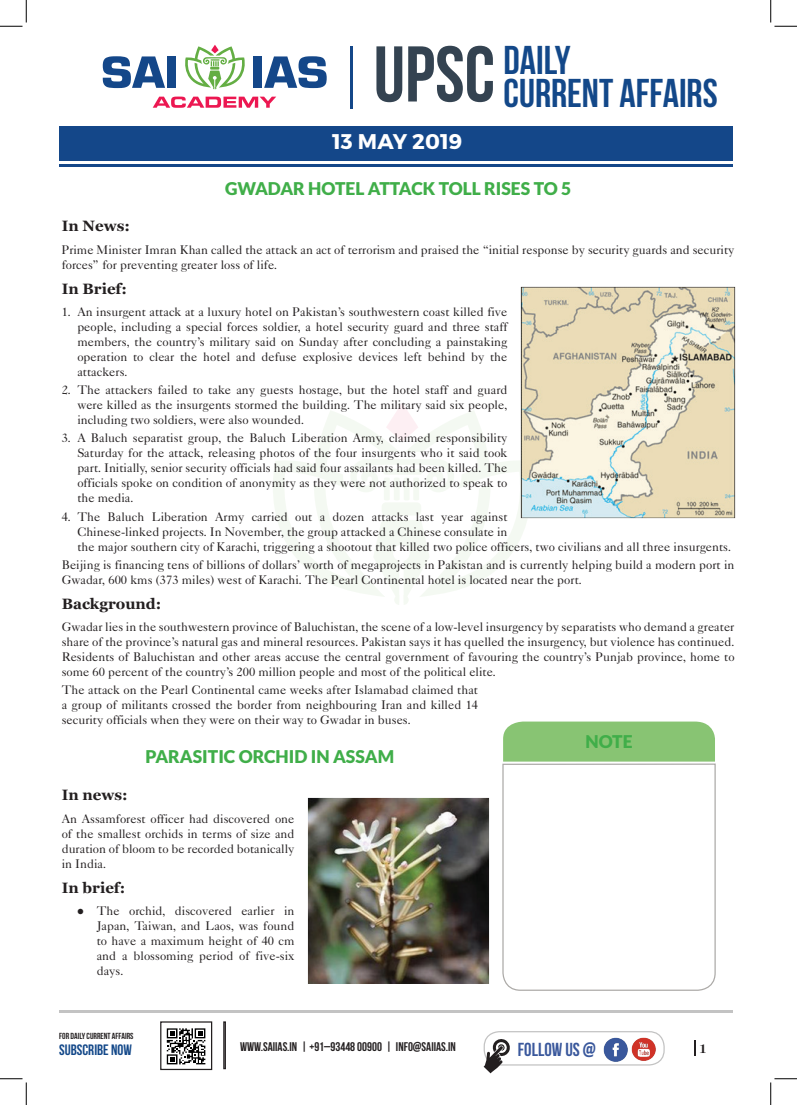
<style>
.page{position:relative;width:797px;height:1105px;background:#fff}
.page>*{position:absolute;margin:0;border:0;box-sizing:border-box;transform-origin:0 0}
.t1{font:700 40px/33px "Bebas Neue";color:#134889}
.t2{font:700 21.25px "Montserrat";color:#fff}
.t3{font:700 18.75px "Bebas Neue";color:#3a589c}
.t4{font:900 17.5px "Lato";color:#40ae49}
.t5{font:700 15px "Georgia";color:#231f20}
.t6{font:700 15px "Bebas Neue";color:#134889}
.t7{font:12.5px/15px "Caslon Five Forty LT";color:#231f20;text-align:justify}
.t8{font:700 12.5px "Bebas Neue";color:#231f20}
.t9{font:700 11.25px "Caslon";color:#231f20}
.t10{font:700 8.75px "Bebas Neue";color:#231f20}
.s1{font-size:78.75px;color:#344351}
.s2{font-family:"Georgia";font-weight:700}
</style>
<div class="page">
<hr style="left:59px;top:1010px;width:673px;height:3px;background:#c3c3c3">
<svg style="left:103px;top:56px;width:62px;height:32px"></svg>
<div style="left:167px;top:56px;width:9px;height:32px;background:#144789"></div>
<div style="left:253px;top:56px;width:9px;height:32px;background:#144789"></div>
<svg style="left:264px;top:56px;width:63px;height:32px"></svg>
<svg style="left:153px;top:97px;width:123px;height:11px"></svg>
<svg style="left:185px;top:45px;width:60px;height:44px"></svg>
<hr style="left:350px;top:46px;width:2px;height:63px;background:#144789">
<hr style="left:59px;top:164px;width:673px;height:3px;background:#144789">
<div style="left:59px;top:126px;width:673px;height:35px;background:#144789"></div>
<svg style="left:503px;top:721px;width:212px;height:41px;background:#8cc678"></svg>
<svg style="left:502px;top:763px;width:214px;height:228px"></svg>
<svg style="left:694px;top:1041px;width:2px;height:15px"></svg>
<svg style="left:166px;top:1028px;width:40px;height:37px"></svg>
<div style="left:160px;top:1021px;width:52px;height:49px;border:1px solid #231f20"></div>
<div style="left:223px;top:1021px;width:3px;height:48px;border:1px solid #231f20"></div>
<div style="left:483px;top:1031px;width:181px;height:34px;border:1px solid #c3c3c3;border-radius:15px"></div>
<img style="left:603px;top:1037px;width:25px;height:25px">
<img style="left:631px;top:1037px;width:25px;height:24px">
<svg style="left:483px;top:1038px;width:28px;height:35px"></svg>
<svg style="left:273px;top:403px;width:254px;height:202px"></svg>
<img style="left:520px;top:287px;width:215px;height:232px">
<img style="left:308px;top:798px;width:182px;height:185px">
<svg style="left:0;top:0;width:27px;height:27px"></svg>
<svg style="left:0;top:1078px;width:27px;height:27px"></svg>
<svg style="left:770px;top:0;width:27px;height:27px"></svg>
<svg style="left:770px;top:1078px;width:27px;height:27px"></svg>
<h1 class="t1" style="left:503px;top:43px;width:215px;text-indent:-130px"><span class="s1">UPSC</span> DAILY<br>CURRENT AFFAIRS</h1>
<h2 class="t2" style="left:332px;top:129px;width:131px">13 MAY 2019</h2>
<h3 class="t4" style="left:225px;top:178px;width:348px">GWADAR HOTEL ATTACK TOLL RISES TO 5</h3>
<p class="t5" style="left:62px;top:218px;width:70px">In News:</p>
<p class="t7" style="left:62px;top:242px;width:674px">Prime Minister Imran Khan called the attack an act of terrorism and praised the “initial response by security guards and security forces” for preventing greater loss of life.</p>
<p class="t5" style="left:62px;top:280px;width:67px">In Brief:</p>
<p class="t7" style="left:77px;top:304px;width:431px;text-indent:-16px">1. An insurgent attack at a luxury hotel on Pakistan’s southwestern coast killed five people, including a special forces soldier, a hotel security guard and three staff members, the country’s military said on Sunday after concluding a painstaking operation to clear the hotel and defuse explosive devices left behind by the attackers.</p>
<p class="t7" style="left:77px;top:382px;width:431px;text-indent:-16px">2. The attackers failed to take any guests hostage, but the hotel staff and guard were killed as the insurgents stormed the building. The military said six people, including two soldiers, were also wounded.</p>
<p class="t7" style="left:77px;top:431px;width:431px;text-indent:-16px">3. A Baluch separatist group, the Baluch Liberation Army, claimed responsibility Saturday for the attack, releasing photos of the four insurgents who it said took part. Initially, senior security officials had said four assailants had been killed. The officials spoke on condition of anonymity as they were not authorized to speak to the media.</p>
<p class="t7" style="left:77px;top:509px;width:655px;text-align:left;text-indent:-16px">4. The Baluch Liberation Army carried out a dozen attacks last year against<br>Chinese-linked projects. In November, the group attacked a Chinese consulate in<br>the major southern city of Karachi, triggering a shootout that killed two police officers, two civilians and all three insurgents.</p>
<p class="t7" style="left:62px;top:557px;width:674px">Beijing is financing tens of billions of dollars’ worth of megaprojects in Pakistan and is currently helping build a modern port in<br>Gwadar, 600 kms (373 miles) west of Karachi. The Pearl Continental hotel is located near the port.</p>
<p class="t5" style="left:62px;top:595px;width:101px">Background:</p>
<p class="t7" style="left:62px;top:619px;width:674px">Gwadar lies in the southwestern province of Baluchistan, the scene of a low-level insurgency by separatists who demand a greater share of the province’s natural gas and mineral resources. Pakistan says it has quelled the insurgency, but violence has continued.<br>Residents of Baluchistan and other areas accuse the central government of favouring the country’s Punjab province, home to some 60 percent of the country’s 200 million people and most of the political elite.</p>
<p class="t7" style="left:62px;top:682px;width:418px">The attack on the Pearl Continental came weeks after Islamabad claimed that a group of militants crossed the border from neighbouring Iran and killed 14 security officials when they were on their way to Gwadar in buses.</p>
<h3 class="t4" style="left:146px;top:747px;width:250px">PARASITIC ORCHID IN ASSAM</h3>
<p class="t5" style="left:62px;top:786px;width:67px">In news:</p>
<p class="t7" style="left:62px;top:811px;width:234px">An Assamforest officer had discovered one of the smallest orchids in terms of size and duration of bloom to be recorded botanically in India.</p>
<p class="t5" style="left:62px;top:879px;width:65px">In brief:</p>
<p class="t7" style="left:97px;top:903px;width:199px;text-indent:-20px"><span class="s2">●</span> The orchid, discovered earlier in Japan, Taiwan, and Laos, was found to have a maximum height of 40 cm and a blossoming period of five-six days.</p>
<h3 class="t4" style="left:585px;top:731px;width:49px">NOTE</h3>
<p class="t10" style="left:59px;top:1031px;width:76px">FOR DAILY CURRENT AFFAIRS</p>
<p class="t6" style="left:59px;top:1041px;width:74px">SUBSCRIBE NOW</p>
<h3 class="t3" style="left:518px;top:1039px;width:79px">FOLLOW US @</h3>
<p class="t8" style="left:240px;top:1040px;width:217px">WWW.SAIIAS.IN | +91–93448 00900 | INFO@SAIIAS.IN</p>
<p class="t9" style="left:699px;top:1041px;width:8px">1</p>
</div>
